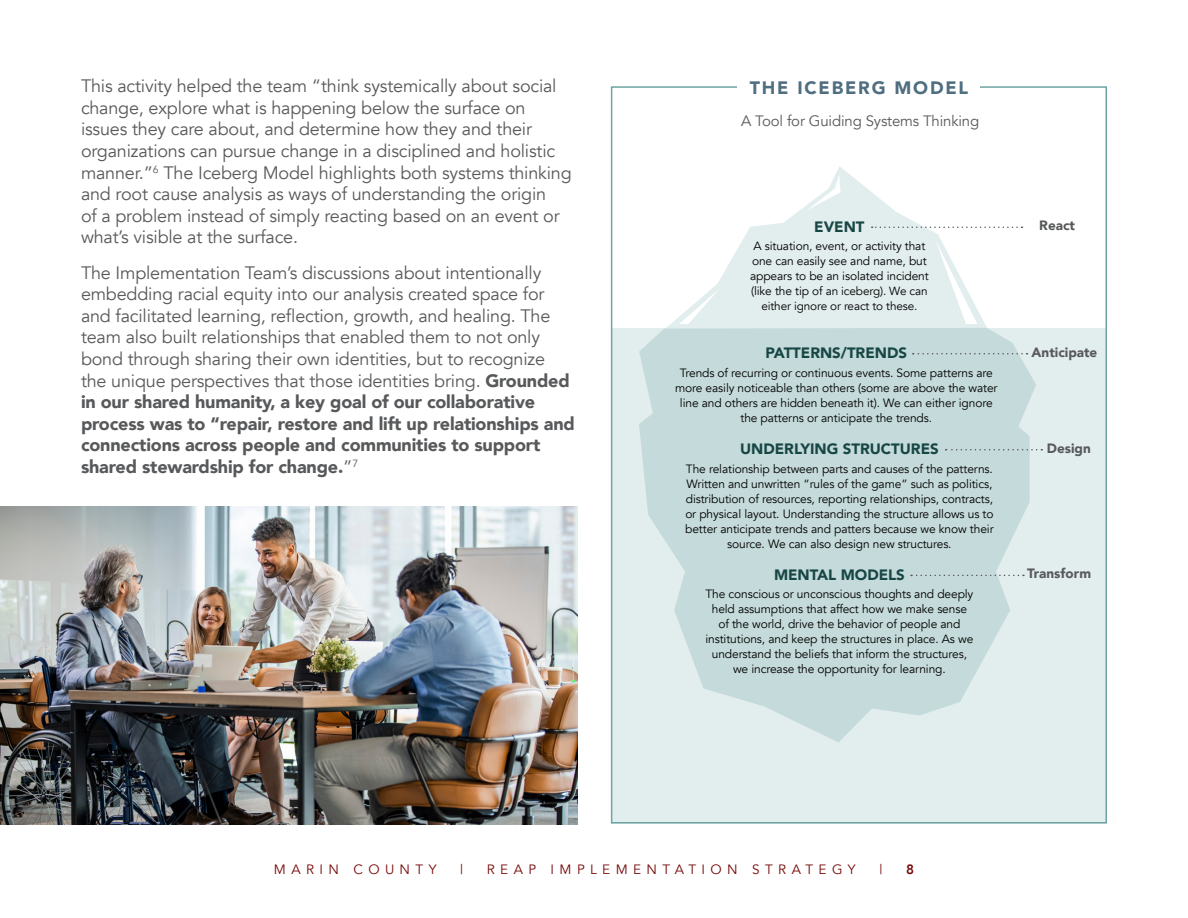
<style>
.page{position:relative;width:1188px;height:918px;background:#fff}
.page>*{position:absolute;margin:0;border:0;box-sizing:border-box;transform-origin:0 0}
.Body_-_2Col{font:18px/21.6px "Avenir";letter-spacing:-.01em;color:#58595b}
.Figure_Title{font:900 18px "Avenir";letter-spacing:.1em;color:#4f6e80}
.t1{font:900 15px "Avenir";color:#174745}
.Body{font:15px "Avenir";letter-spacing:-.01em;color:#58595b}
.t2{font:13.5px "Avenir";letter-spacing:.4em;color:#780808}
.t3{font:900 13.5px "Avenir";color:#58595b}
.t4{font:800 13.5px "Avenir";color:#780808}
.Body-2{font:12px/15px "Avenir";letter-spacing:-.01em;color:#000;text-align:center}
.Body-3{font:11.7px/14.7px "Avenir";letter-spacing:-.01em;color:#000;text-align:center}
.s1{font-weight:900}
.s2{font-size:12px}
</style>
<div class="page">
<img style="left:0;top:507px;width:577px;height:317px">
<svg style="left:666px;top:166px;width:358px;height:162px"></svg>
<div style="left:612px;top:328px;width:494px;height:496px;background:#e2eded"></div>
<svg style="left:872px;top:227px;width:151px;height:1px"></svg>
<svg style="left:639px;top:328px;width:397px;height:414px;fill:#c5dada"></svg>
<svg style="left:913px;top:353px;width:115px;height:1px"></svg>
<svg style="left:946px;top:449px;width:96px;height:1px"></svg>
<svg style="left:911px;top:575px;width:113px;height:1px"></svg>
<svg style="left:807px;top:174px;width:34px;height:37px"></svg>
<svg style="left:935px;top:239px;width:42px;height:85px"></svg>
<svg style="left:679px;top:288px;width:41px;height:36px"></svg>
<p class="Body_-_2Col" style="left:81px;top:76px;width:492px">This activity helped the team “think systemically about social change, explore what is happening below the surface on issues they care about, and determine how they and their organizations can pursue change in a disciplined and holistic manner.”<sup>6</sup> The Iceberg Model highlights both systems thinking and root cause analysis as ways of understanding the origin<br>of a problem instead of simply reacting based on an event or what’s visible at the surface.</p>
<p class="Body_-_2Col" style="left:81px;top:262px;width:495px">The Implementation Team’s discussions about intentionally embedding racial equity into our analysis created space for and facilitated learning, reflection, growth, and healing. The team also built relationships that enabled them to not only bond through sharing their own identities, but to recognize the unique perspectives that those identities bring. <span class="s1">Grounded in our shared humanity, a key goal of our collaborative process was to “repair, restore and lift up relationships and connections across people and communities to support shared stewardship for change.</span>”<sup>7</sup></p>
<p class="Figure_Title" style="left:750px;top:72px;width:220px">THE ICEBERG MODEL</p>
<p class="Body" style="left:741px;top:112px;width:240px">A Tool for Guiding Systems Thinking</p>
<h3 class="t1" style="left:814px;top:214px;width:52px">EVENT</h3>
<p class="Body-2" style="left:750px;top:239px;width:180px;text-align:left">A situation, event, or activity that one can easily see and name, but appears to be an isolated incident</p>
<p class="Body-3" style="left:751px;top:284px;width:178px"><span class="s2">(like the tip</span> of an iceberg). We can either ignore or react to these.</p>
<h3 class="t1" style="left:766px;top:340px;width:143px">PATTERNS/TRENDS</h3>
<p class="Body-2" style="left:675px;top:365px;width:324px">Trends of recurring or continuous events. Some patterns are more easily noticeable than others (some are above the water line and others are hidden beneath it). We can either ignore the patterns or anticipate the trends.</p>
<h3 class="t3" style="left:1039px;top:214px;width:37px">React</h3>
<h3 class="t3" style="left:1032px;top:340px;width:67px">Anticipate</h3>
<h3 class="t1" style="left:740px;top:436px;width:200px">UNDERLYING STRUCTURES</h3>
<h3 class="t3" style="left:1047px;top:436px;width:46px">Design</h3>
<p class="Body-2" style="left:685px;top:461px;width:310px">The relationship between parts and causes of the patterns.<br>Written and unwritten “rules of the game” such as politics, distribution of resources, reporting relationships, contracts, or physical layout. Understanding the structure allows us to better anticipate trends and patters because we know their source. We can also design new structures.</p>
<h3 class="t1" style="left:774px;top:562px;width:132px">MENTAL MODELS</h3>
<h3 class="t3" style="left:1027px;top:562px;width:65px">Transform</h3>
<p class="Body-2" style="left:705px;top:587px;width:269px">The conscious or unconscious thoughts and deeply held assumptions that affect how we make sense of the world, drive the behavior of people and institutions, and keep the structures in place. As we understand the beliefs that inform the structures, we increase the opportunity for learning.</p>
<p class="t2" style="left:274px;top:861px;width:164px">MARIN COUNTY</p>
<p class="t2" style="left:460px;top:861px;width:4px">|</p>
<p class="t2" style="left:487px;top:861px;width:370px">REAP IMPLEMENTATION STRATEGY</p>
<p class="t2" style="left:879px;top:861px;width:4px">|</p>
<p class="t4" style="left:906px;top:859px;width:9px">8</p>
</div>
